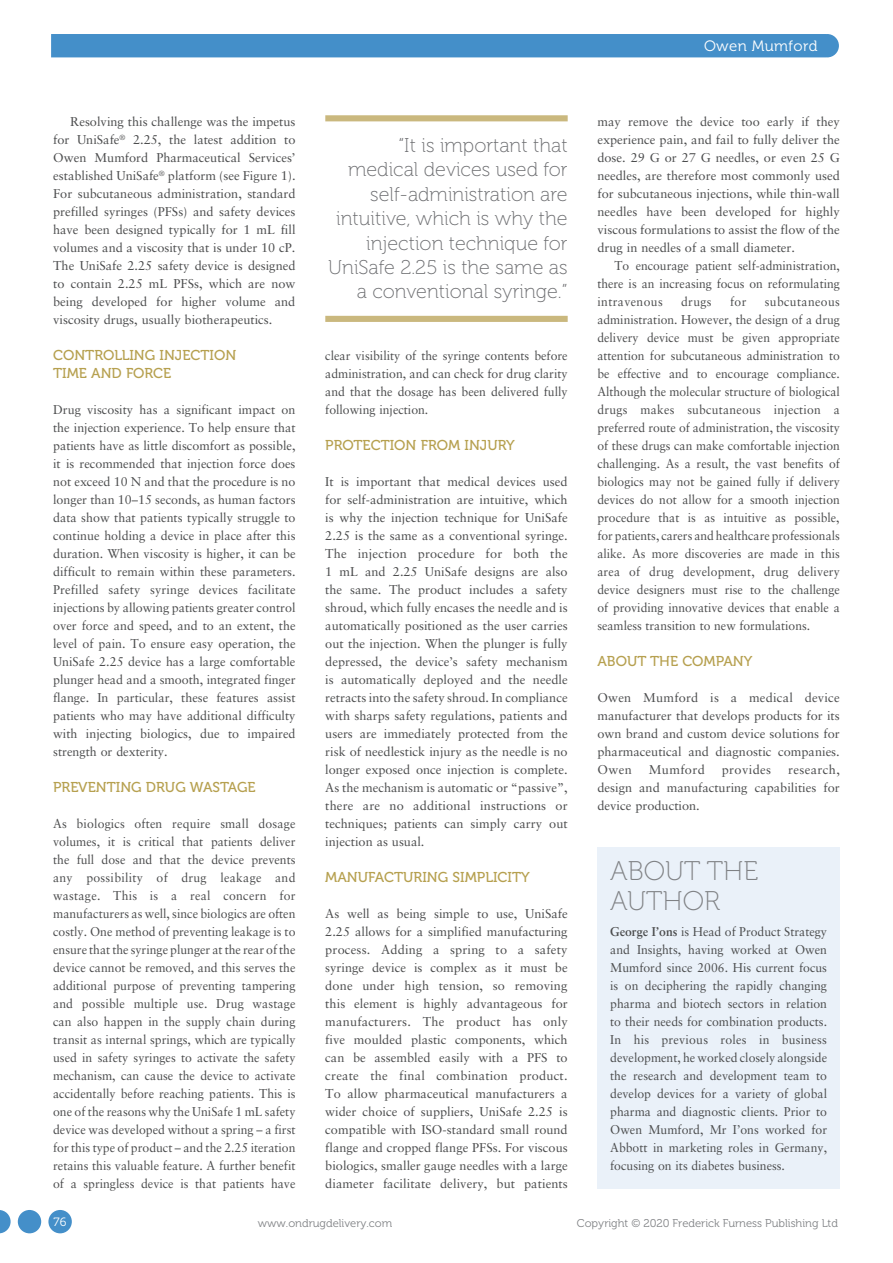
<style>
.page{position:relative;width:893px;height:1263px;background:#fff}
.page>*{position:absolute;margin:0;border:0;box-sizing:border-box;transform-origin:0 0}
.MF_Boxed_text_title{font:27px/30px "Museo 100";color:#808285}
.MF_pullquote{font:19.8px/24.5px "Museo 100";color:#6c6d70;text-align:right}
.t1{font:15px "Museo 300";letter-spacing:.025em;color:#fff}
.MF_Xhead{font:14.25px/18px "Museo 500";color:#b6a04f}
.MF_body_no_indent{font:12.75px/18px "Sabon LT Std";color:#4b4c4d;text-align:justify}
.MF_body_no_indent-2{font:12.75px/18px "Sabon LT Std";color:#4b4c4d;text-align:justify;scale:.96 1}
.MF_body{font:12.75px/18px "Sabon LT Std";color:#4b4c4d;text-align:justify;scale:.95 1}
.MF_body-2{font:12.75px/18px "Sabon LT Std";color:#4b4c4d;text-align:justify}
.MF_body_no_indent-3{font:12.75px "Sabon LT Std";letter-spacing:.03em;color:#4b4c4d}
.t2{font:12px "Museo 300";color:#fff}
.t3{font:11.25px "Museo 300";color:#808285}
.s1{font-weight:700}
</style>
<div class="page">
<div style="left:325px;top:115px;width:243px;height:6px;background:#cab87e"></div>
<div style="left:325px;top:316px;width:243px;height:6px;background:#cab87e"></div>
<div style="left:597px;top:847px;width:243px;height:341px;background:#eaf1f9"></div>
<div style="left:51px;top:34px;width:788px;height:23px;background:#448fc9"></div>
<div style="left:48px;top:1210px;width:24px;height:23px;background:#448fc9;border-radius:50%"></div>
<div style="left:18px;top:1210px;width:23px;height:23px;background:#448fc9;border-radius:50%"></div>
<svg style="left:0;top:1210px;width:11px;height:23px"></svg>
<p class="MF_body-2" style="left:53px;top:112px;width:244px;text-indent:17px">Resolving this challenge was the impetus for UniSafe<sup>®</sup> 2.25, the latest addition to Owen Mumford Pharmaceutical Services’ established UniSafe<sup>®</sup> platform (see Figure 1).<br>For subcutaneous administration, standard prefilled syringes (PFSs) and safety devices have been designed typically for 1 mL fill volumes and a viscosity that is under 10 cP.<br>The UniSafe 2.25 safety device is designed to contain 2.25 mL PFSs, which are now being developed for higher volume and viscosity drugs, usually biotherapeutics.</p>
<p class="MF_Xhead" style="left:53px;top:346px;width:185px">CONTROLLING INJECTION<br>TIME AND FORCE</p>
<p class="MF_body_no_indent" style="left:53px;top:400px;width:244px">Drug viscosity has a significant impact on the injection experience. To help ensure that patients have as little discomfort as possible, it is recommended that injection force does not exceed 10 N and that the procedure is no longer than 10–15 seconds, as human factors data show that patients typically struggle to continue holding a device in place after this duration. When viscosity is higher, it can be difficult to remain within these parameters.<br>Prefilled safety syringe devices facilitate injections by allowing patients greater control over force and speed, and to an extent, the level of pain. To ensure easy operation, the UniSafe 2.25 device has a large comfortable plunger head and a smooth, integrated finger flange. In particular, these features assist patients who may have additional difficulty with injecting biologics, due to impaired strength or dexterity.</p>
<p class="MF_Xhead" style="left:53px;top:778px;width:204px">PREVENTING DRUG WASTAGE</p>
<p class="MF_body_no_indent-2" style="left:53px;top:814px;width:254px">As biologics often require small dosage volumes, it is critical that patients deliver the full dose and that the device prevents any possibility of drug leakage and wastage. This is a real concern for manufacturers as well, since biologics are often costly. One method of preventing leakage is to ensure that the syringe plunger at the rear of the device cannot be removed, and this serves the additional purpose of preventing tampering and possible multiple use. Drug wastage can also happen in the supply chain during transit as internal springs, which are typically used in safety syringes to activate the safety mechanism, can cause the device to activate accidentally before reaching patients. This is one of the reasons why the UniSafe 1 mL safety device was developed without a spring – a first for this type of product – and the 2.25 iteration retains this valuable feature. A further benefit of a springless device is that patients have</p>
<p class="MF_pullquote" style="left:328px;top:133px;width:241px">“It is important that medical devices used for self-administration are intuitive, which is why the injection technique for<br>UniSafe 2.25 is the same as a conventional syringe.”</p>
<p class="MF_body_no_indent-2" style="left:325px;top:346px;width:254px">clear visibility of the syringe contents before administration, and can check for drug clarity and that the dosage has been delivered fully following injection.</p>
<p class="MF_Xhead" style="left:325px;top:436px;width:191px">PROTECTION FROM INJURY</p>
<p class="MF_body_no_indent" style="left:325px;top:472px;width:244px">It is important that medical devices used for self-administration are intuitive, which is why the injection technique for UniSafe 2.25 is the same as a conventional syringe.<br>The injection procedure for both the 1 mL and 2.25 UniSafe designs are also the same. The product includes a safety shroud, which fully encases the needle and is automatically positioned as the user carries out the injection. When the plunger is fully depressed, the device’s safety mechanism is automatically deployed and the needle retracts into the safety shroud. In compliance with sharps safety regulations, patients and users are immediately protected from the risk of needlestick injury as the needle is no longer exposed once injection is complete.<br>As the mechanism is automatic or “passive”, there are no additional instructions or techniques; patients can simply carry out injection as usual.</p>
<p class="MF_Xhead" style="left:325px;top:868px;width:206px">MANUFACTURING SIMPLICITY</p>
<p class="MF_body_no_indent" style="left:325px;top:904px;width:244px">As well as being simple to use, UniSafe 2.25 allows for a simplified manufacturing process. Adding a spring to a safety syringe device is complex as it must be done under high tension, so removing this element is highly advantageous for manufacturers. The product has only five moulded plastic components, which can be assembled easily with a PFS to create the final combination product.<br>To allow pharmaceutical manufacturers a wider choice of suppliers, UniSafe 2.25 is compatible with ISO-standard small round flange and cropped flange PFSs. For viscous biologics, smaller gauge needles with a large diameter facilitate delivery, but patients</p>
<p class="t1" style="left:704px;top:37px;width:115px">Owen Mumford</p>
<p class="MF_body_no_indent" style="left:597px;top:112px;width:244px">may remove the device too early if they experience pain, and fail to fully deliver the dose. 29 G or 27 G needles, or even 25 G needles, are therefore most commonly used for subcutaneous injections, while thin-wall needles have been developed for highly viscous formulations to assist the flow of the drug in needles of a small diameter.</p>
<p class="MF_body" style="left:597px;top:256px;width:257px;text-indent:17px">To encourage patient self-administration, there is an increasing focus on reformulating intravenous</p>
<p class="MF_body" style="left:597px;top:292px;width:257px;text-indent:167px">subcutaneous administration. However, the design of a drug delivery device must be given appropriate attention for subcutaneous administration to be effective and to encourage compliance.<br>Although the molecular structure of biological drugs makes subcutaneous injection a preferred route of administration, the viscosity of these drugs can make comfortable injection challenging. As a result, the vast benefits of biologics may not be gained fully if delivery devices do not allow for a smooth injection procedure that is as intuitive as possible, for patients, carers and healthcare professionals alike. As more discoveries are made in this area of drug development, drug delivery device designers must rise to the challenge of providing innovative devices that enable a seamless transition to new formulations.</p>
<p class="MF_Xhead" style="left:597px;top:652px;width:156px">ABOUT THE COMPANY</p>
<p class="MF_body_no_indent" style="left:597px;top:688px;width:244px">Owen Mumford is a medical device manufacturer that develops products for its own brand and custom device solutions for pharmaceutical and diagnostic companies.<br>Owen</p>
<p class="MF_body" style="left:681px;top:292px;width:34px">drugs</p>
<p class="MF_body" style="left:730px;top:292px;width:19px">for</p>
<p class="MF_body_no_indent" style="left:597px;top:760px;width:244px;text-indent:191px">research, design and manufacturing capabilities for device production.</p>
<p class="MF_body_no_indent-3" style="left:649px;top:762px;width:57px">Mumford</p>
<p class="MF_body_no_indent-3" style="left:722px;top:762px;width:51px">provides</p>
<p class="MF_Boxed_text_title" style="left:610px;top:857px;width:150px">ABOUT THE<br>AUTHOR</p>
<p class="MF_body_no_indent-2" style="left:610px;top:922px;width:227px"><span class="s1">George I’ons</span> is Head of Product Strategy and Insights, having worked at Owen Mumford since 2006. His current focus is on deciphering the rapidly changing pharma and biotech sectors in relation to their needs for combination products.<br>In his previous roles in business development, he worked closely alongside the research and development team to develop devices for a variety of global pharma and diagnostic clients. Prior to Owen Mumford, Mr I’ons worked for Abbott in marketing roles in Germany, focusing on its diabetes business.</p>
<p class="t2" style="left:54px;top:1215px;width:14px">76</p>
<p class="t3" style="left:258px;top:1217px;width:136px">www.ondrugdelivery.com</p>
<p class="t3" style="left:577px;top:1217px;width:263px">Copyright © 2020 Frederick Furness Publishing Ltd</p>
</div>
